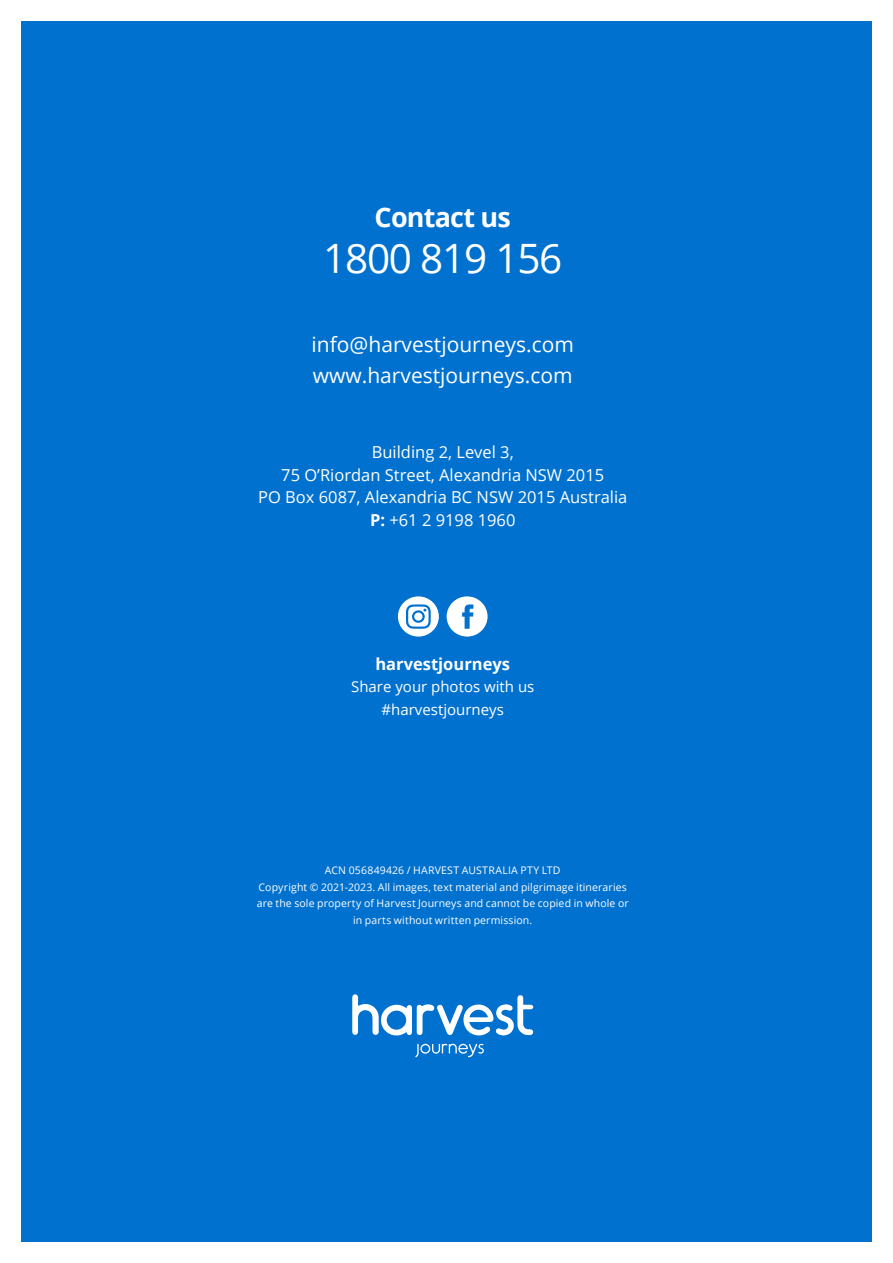
<style>
.page{position:relative;width:893px;height:1263px;background:#fff}
.page>*{position:absolute;margin:0;border:0;box-sizing:border-box;transform-origin:0 0}
.t1{font:40.5px "Open Sans";letter-spacing:-.03em;color:#fff}
.t2{font:700 27px "Open Sans";letter-spacing:-.03em;color:#fff}
.t3{font:21px/31.5px "Open Sans";color:#fff}
.t4{font:16.5px/22.5px "Open Sans";color:#fff;text-align:center}
.t5{font:700 16.5px "Open Sans";color:#fff}
.t6{font:15px/22.5px "Open Sans";color:#fff;text-align:center}
.t7{font:10.5px/16.5px "Open Sans";letter-spacing:.01em;color:#fff;text-align:center}
.s1{font-weight:700}
</style>
<div class="page">
<div style="left:21px;top:21px;width:851px;height:1221px;background:#0071ce"></div>
<svg style="left:398px;top:596px;width:41px;height:41px"></svg>
<svg style="left:447px;top:596px;width:41px;height:41px"></svg>
<svg style="left:352px;top:994px;width:181px;height:42px"></svg>
<svg style="left:415px;top:1043px;width:69px;height:14px"></svg>
<h2 class="t2" style="left:375px;top:198px;width:138px">Contact us</h2>
<h1 class="t1" style="left:323px;top:231px;width:241px">1800 819 156</h1>
<h3 class="t3" style="left:312px;top:328px;width:264px">info@harvestjourneys.com www.harvestjourneys.com</h3>
<h3 class="t4" style="left:258px;top:441px;width:371px">Building 2, Level 3,<br>75 O’Riordan Street, Alexandria NSW 2015<br>PO Box 6087, Alexandria BC NSW 2015 Australia<br><span class="s1">P:</span> +61 2 9198 1960</h3>
<h3 class="t5" style="left:375px;top:652px;width:136px">harvestjourneys</h3>
<h3 class="t6" style="left:351px;top:675px;width:185px">Share your photos with us #harvestjourneys</h3>
<p class="t7" style="left:257px;top:862px;width:373px">ACN 056849426 / HARVEST AUSTRALIA PTY LTD<br>Copyright © 2021-2023. All images, text material and pilgrimage itineraries are the sole property of Harvest Journeys and cannot be copied in whole or in parts without written permission.</p>
</div>
